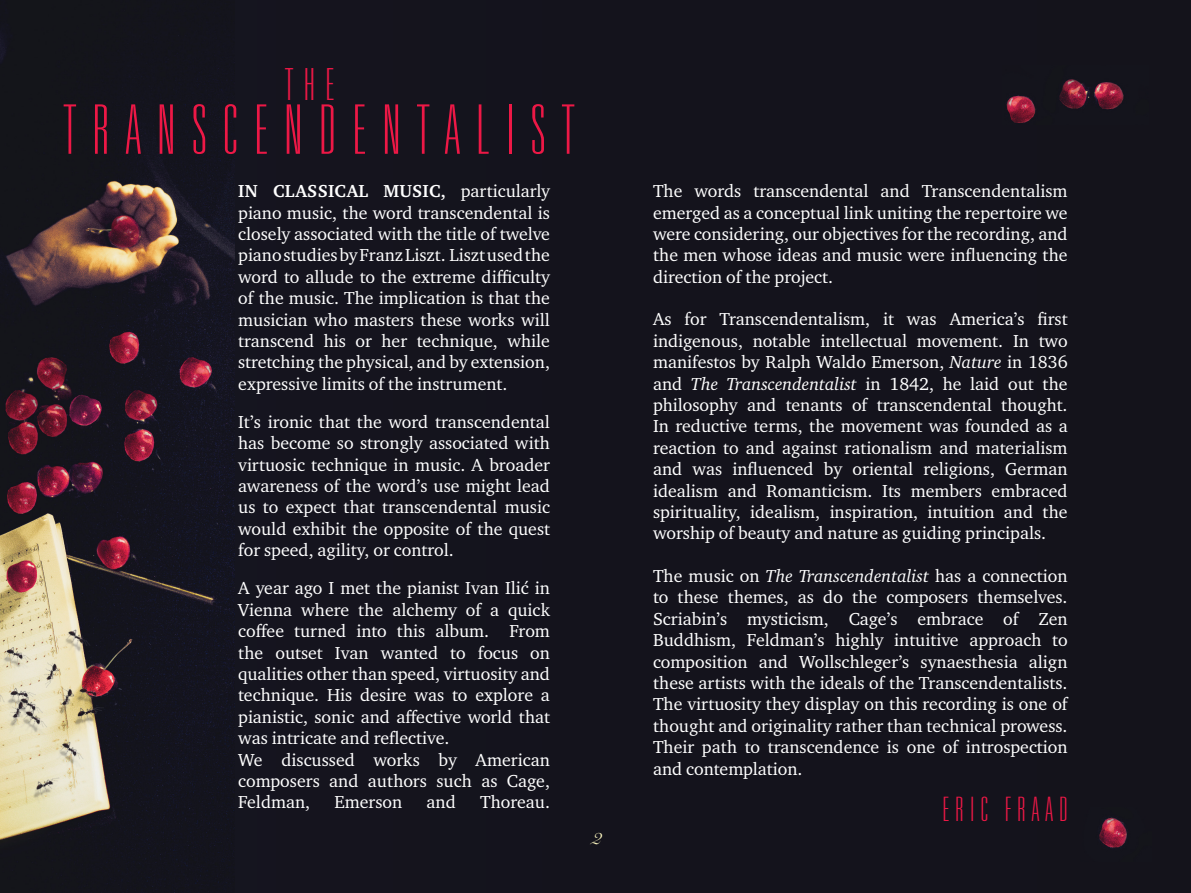
<style>
.page{position:relative;width:1191px;height:893px;background:#14131c}
.page>*{position:absolute;margin:0;border:0;box-sizing:border-box;transform-origin:0 0}
.t1{font:100 ultra-condensed 68.4px "Univers";letter-spacing:.25em;color:#ed1846}
.t2{font:100 ultra-condensed 44.25px "Univers";color:#ed1846}
.t3{font:100 ultra-condensed 33.6px "Univers";letter-spacing:.2em;color:#ed1846}
.t4{font:21px "Snell Roundhand";color:#fffac2}
.t5{font:17.85px/21.5px "Charter ITC Pro";color:#fff;text-align:justify}
.s1{font-weight:700}
.s2{font-style:italic}
</style>
<div class="page">
<img style="left:0;top:35px;width:235px;height:858px">
<img style="left:1006px;top:79px;width:118px;height:44px">
<img style="left:1099px;top:817px;width:28px;height:31px">
<h2 class="t2" style="left:286px;top:62px;width:50px">THE</h2>
<h1 class="t1" style="left:64px;top:95px;width:512px">TRANSCENDENTALIST</h1>
<p class="t5" style="left:238px;top:180px;width:313px"><span class="s1">IN CLASSICAL MUSIC,</span> particularly piano music, the word transcendental is closely associated with the title of twelve piano studies by Franz Liszt. Liszt used the word to allude to the extreme difficulty of the music. The implication is that the musician who masters these works will transcend his or her technique, while stretching the physical, and by extension, expressive limits of the instrument.</p>
<p class="t5" style="left:238px;top:411px;width:313px">It’s ironic that the word transcendental has become so strongly associated with virtuosic technique in music. A broader awareness of the word’s use might lead us to expect that transcendental music would exhibit the opposite of the quest for speed, agility, or control.</p>
<p class="t5" style="left:238px;top:577px;width:313px;text-align:left">A year ago I met the pianist Ivan Ilić in Vienna where the alchemy of a quick coffee turned into this album. From the outset Ivan wanted to focus on qualities other than speed, virtuosity and technique. His desire was to explore a pianistic, sonic and affective world that was intricate and reflective.<br>We discussed works by American composers and authors such as Cage, Feldman,</p>
<p class="t5" style="left:334px;top:791px;width:69px">Emerson</p>
<p class="t5" style="left:426px;top:791px;width:31px">and</p>
<p class="t5" style="left:480px;top:791px;width:71px">Thoreau.</p>
<p class="t4" style="left:590px;top:825px;width:12px">2</p>
<p class="t5" style="left:653px;top:180px;width:416px">The words transcendental and Transcendentalism emerged as a conceptual link uniting the repertoire we were considering, our objectives for the recording, and the men whose ideas and music were influencing the direction of the project.</p>
<p class="t5" style="left:653px;top:308px;width:416px">As for Transcendentalism, it was America’s first indigenous, notable intellectual movement. In two manifestos by Ralph Waldo Emerson, <span class="s2">Nature</span> in 1836 and <span class="s2">The Transcendentalist</span> in 1842, he laid out the philosophy and tenants of transcendental thought.<br>In reductive terms, the movement was founded as a reaction to and against rationalism and materialism and was influenced by oriental religions, German idealism and Romanticism. Its members embraced spirituality, idealism, inspiration, intuition and the worship of beauty and nature as guiding principals.</p>
<p class="t5" style="left:653px;top:565px;width:416px">The music on <span class="s2">The Transcendentalist</span> has a connection to these themes, as do the composers themselves.<br>Scriabin’s mysticism, Cage’s embrace of Zen Buddhism, Feldman’s highly intuitive approach to composition and Wollschleger’s synaesthesia align these artists with the ideals of the Transcendentalists.<br>The virtuosity they display on this recording is one of thought and originality rather than technical prowess.<br>Their path to transcendence is one of introspection and contemplation.</p>
<h3 class="t3" style="left:942px;top:792px;width:126px">ERIC FRAAD</h3>
</div>
